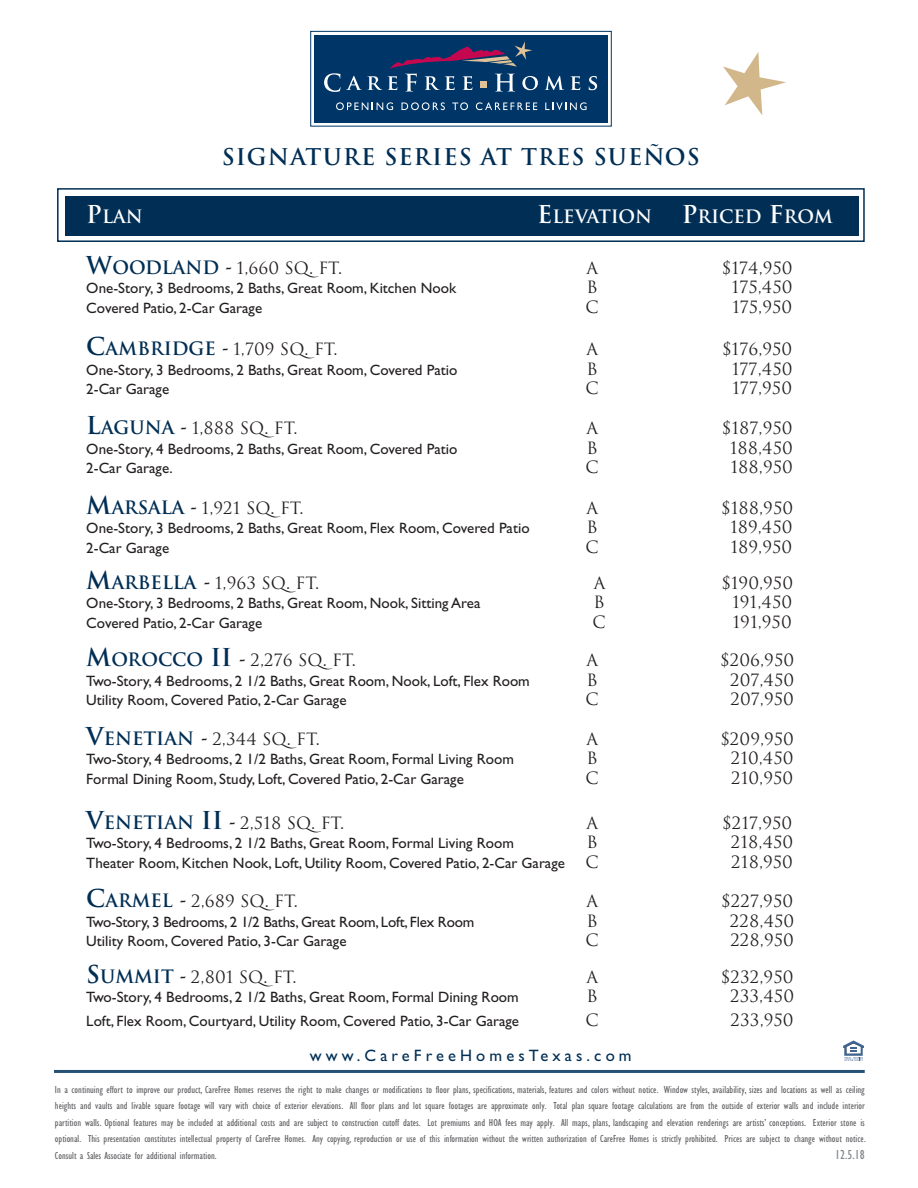
<style>
.page{position:relative;width:918px;height:1188px;background:#fff}
.page>*{position:absolute;margin:0;border:0;box-sizing:border-box;transform-origin:0 0}
.t1{font:700 22.5px "Trajan";letter-spacing:.05em;color:#002e54}
.t2{font:700 18px "Trajan";color:#fff}
.t3{font:16.5px "Trajan";color:#231f20}
.t4{font:16.5px "Gill Sans";letter-spacing:.25em;color:#002e54}
.t5{font:15px "Gill Sans";color:#231f20}
.t6{font:condensed 13.5px "Gill Sans";color:#83878b}
.t7{font:condensed 10.5px/16.5px "Gill Sans";color:#636366;text-align:justify}
.s1{font-size:24px}
.s2{font-weight:700;font-size:24px;color:#002e54}
.s3{font-weight:700;font-size:18px;color:#002e54}
.s4{font-family:"Post Mediaeval";font-weight:500;font-size:22.5px}
.s5{font-family:"Trajan";font-size:16.5px}
</style>
<div class="page">
<div style="left:65px;top:196px;width:794px;height:39px;background:#002e54"></div>
<svg style="left:723px;top:52px;width:63px;height:63px"></svg>
<div style="left:57px;top:188px;width:808px;height:54px;border:2px solid #002e54"></div>
<div style="left:314px;top:35px;width:294px;height:87px;background:#003667"></div>
<div style="left:310px;top:31px;width:302px;height:96px;border:1px solid #003667"></div>
<svg style="left:336px;top:102px;width:57px;height:8px"></svg>
<svg style="left:402px;top:102px;width:43px;height:8px"></svg>
<svg style="left:452px;top:102px;width:16px;height:8px"></svg>
<svg style="left:476px;top:102px;width:61px;height:8px"></svg>
<svg style="left:545px;top:102px;width:42px;height:8px"></svg>
<svg style="left:324px;top:41px;width:214px;height:51px"></svg>
<svg style="left:545px;top:76px;width:19px;height:14px"></svg>
<svg style="left:570px;top:76px;width:10px;height:14px"></svg>
<svg style="left:589px;top:76px;width:8px;height:14px"></svg>
<hr style="left:54px;top:1070px;width:811px;height:3px;background:#265074">
<svg style="left:843px;top:1040px;width:21px;height:21px"></svg>
<h1 class="t1" style="left:222px;top:144px;width:480px">SIGNATURE SERIES AT TRES SUEÑOS</h1>
<h2 class="t2" style="left:86px;top:206px;width:58px"><span class="s1">P</span>LAN</h2>
<h2 class="t2" style="left:537px;top:206px;width:297px"><span class="s1">E</span>LEVATION <span class="s1">P</span>RICED <span class="s1">F</span>ROM</h2>
<h3 class="t3" style="left:86px;top:258px;width:257px"><span class="s2">W</span><span class="s3">OODLAND</span> <span class="s4">-</span> 1,660 SQ. FT.</h3>
<h3 class="t3" style="left:586px;top:258px;width:13px">A</h3>
<h3 class="t3" style="left:722px;top:258px;width:72px">$174,950</h3>
<h3 class="t5" style="left:86px;top:283px;width:372px">One-Story, 3 Bedrooms, 2 Baths, Great Room, Kitchen Nook</h3>
<h3 class="t3" style="left:587px;top:278px;width:13px">B</h3>
<h3 class="t3" style="left:732px;top:278px;width:62px">175,450</h3>
<h3 class="t5" style="left:86px;top:302px;width:177px">Covered Patio, 2-Car Garage</h3>
<h3 class="t3" style="left:586px;top:297px;width:15px">C</h3>
<h3 class="t3" style="left:732px;top:297px;width:62px">175,950</h3>
<h3 class="t3" style="left:86px;top:340px;width:253px"><span class="s2">C</span><span class="s3">AMBRIDGE</span> <span class="s4">-</span> 1,709 SQ. FT.</h3>
<h3 class="t3" style="left:586px;top:340px;width:13px">A</h3>
<h3 class="t3" style="left:722px;top:340px;width:71px">$176,950</h3>
<h3 class="t5" style="left:86px;top:364px;width:372px">One-Story, 3 Bedrooms, 2 Baths, Great Room, Covered Patio</h3>
<h3 class="t3" style="left:587px;top:360px;width:13px">B</h3>
<h3 class="t3" style="left:732px;top:360px;width:62px">177,450</h3>
<h3 class="t5" style="left:86px;top:384px;width:84px">2-Car Garage</h3>
<h3 class="t3" style="left:586px;top:379px;width:15px">C</h3>
<h3 class="t3" style="left:732px;top:379px;width:61px">177,950</h3>
<h3 class="t3" style="left:86px;top:419px;width:213px"><span class="s2">L</span><span class="s3">AGUNA</span> <span class="s4">-</span> 1,888 SQ. FT.</h3>
<h3 class="t3" style="left:586px;top:419px;width:13px">A</h3>
<h3 class="t3" style="left:722px;top:419px;width:72px">$187,950</h3>
<h3 class="t5" style="left:86px;top:443px;width:372px">One-Story, 4 Bedrooms, 2 Baths, Great Room, Covered Patio</h3>
<h3 class="t3" style="left:587px;top:438px;width:13px">B</h3>
<h3 class="t3" style="left:730px;top:438px;width:65px">188,450</h3>
<h3 class="t5" style="left:86px;top:462px;width:88px">2-Car Garage.</h3>
<h3 class="t3" style="left:586px;top:458px;width:15px">C</h3>
<h3 class="t3" style="left:731px;top:458px;width:64px">188,950</h3>
<h3 class="t3" style="left:86px;top:499px;width:219px"><span class="s2">M</span><span class="s3">ARSALA</span> <span class="s4">-</span> 1,921 SQ. FT.</h3>
<h3 class="t3" style="left:586px;top:499px;width:13px">A</h3>
<h3 class="t3" style="left:722px;top:499px;width:73px">$188,950</h3>
<h3 class="t5" style="left:86px;top:523px;width:445px">One-Story, 3 Bedrooms, 2 Baths, Great Room, Flex Room, Covered Patio</h3>
<h3 class="t3" style="left:587px;top:518px;width:13px">B</h3>
<h3 class="t3" style="left:730px;top:518px;width:64px">189,450</h3>
<h3 class="t5" style="left:86px;top:542px;width:84px">2-Car Garage</h3>
<h3 class="t3" style="left:586px;top:538px;width:15px">C</h3>
<h3 class="t3" style="left:730px;top:538px;width:63px">189,950</h3>
<h3 class="t3" style="left:86px;top:574px;width:234px"><span class="s2">M</span><span class="s3">ARBELLA</span> <span class="s4">-</span> 1,963 SQ. FT.</h3>
<h3 class="t3" style="left:594px;top:574px;width:13px">A</h3>
<h3 class="t3" style="left:722px;top:574px;width:73px">$190,950</h3>
<h3 class="t5" style="left:86px;top:598px;width:396px">One-Story, 3 Bedrooms, 2 Baths, Great Room, Nook, Sitting Area</h3>
<h3 class="t3" style="left:594px;top:593px;width:13px">B</h3>
<h3 class="t3" style="left:732px;top:593px;width:62px">191,450</h3>
<h3 class="t5" style="left:86px;top:617px;width:177px">Covered Patio, 2-Car Garage</h3>
<h3 class="t3" style="left:593px;top:613px;width:15px">C</h3>
<h3 class="t3" style="left:733px;top:613px;width:61px">191,950</h3>
<h3 class="t3" style="left:86px;top:651px;width:271px"><span class="s2">M</span><span class="s3">OROCCO</span> <span class="s2">II</span> <span class="s4">-</span> 2,276 SQ. FT.</h3>
<h3 class="t3" style="left:586px;top:651px;width:13px">A</h3>
<h3 class="t3" style="left:721px;top:651px;width:75px">$206,950</h3>
<h3 class="t5" style="left:86px;top:675px;width:445px">Two-Story, 4 Bedrooms, 2 1/2 Baths, Great Room, Nook, Loft, Flex Room</h3>
<h3 class="t3" style="left:587px;top:670px;width:13px">B</h3>
<h3 class="t3" style="left:730px;top:670px;width:66px">207,450</h3>
<h3 class="t5" style="left:86px;top:694px;width:262px">Utility Room, Covered Patio, 2-Car Garage</h3>
<h3 class="t3" style="left:586px;top:690px;width:15px">C</h3>
<h3 class="t3" style="left:730px;top:690px;width:65px">207,950</h3>
<h3 class="t3" style="left:86px;top:729px;width:235px"><span class="s2">V</span><span class="s3">ENETIAN</span> <span class="s4">-</span> 2,344 SQ. FT.</h3>
<h3 class="t3" style="left:586px;top:729px;width:13px">A</h3>
<h3 class="t3" style="left:721px;top:729px;width:75px">$209,950</h3>
<h3 class="t5" style="left:86px;top:753px;width:429px">Two-Story, 4 Bedrooms, 2 1/2 Baths, Great Room, Formal Living Room</h3>
<h3 class="t3" style="left:587px;top:749px;width:13px">B</h3>
<h3 class="t3" style="left:731px;top:749px;width:64px">210,450</h3>
<h3 class="t5" style="left:86px;top:773px;width:379px">Formal Dining Room, Study, Loft, Covered Patio, 2-Car Garage</h3>
<h3 class="t3" style="left:586px;top:768px;width:15px">C</h3>
<h3 class="t3" style="left:731px;top:768px;width:64px">210,950</h3>
<h3 class="t3" style="left:86px;top:814px;width:260px"><span class="s2">V</span><span class="s3">ENETIAN</span> <span class="s2">II</span> <span class="s4">-</span> 2,518 SQ. FT.</h3>
<h3 class="t3" style="left:586px;top:814px;width:13px">A</h3>
<h3 class="t3" style="left:723px;top:814px;width:71px">$217,950</h3>
<h3 class="t5" style="left:86px;top:838px;width:429px">Two-Story, 4 Bedrooms, 2 1/2 Baths, Great Room, Formal Living Room</h3>
<h3 class="t3" style="left:587px;top:833px;width:13px">B</h3>
<h3 class="t3" style="left:731px;top:833px;width:64px">218,450</h3>
<h3 class="t5" style="left:86px;top:857px;width:514px">Theater Room, Kitchen Nook, Loft, Utility Room, Covered Patio, 2-Car Garage <span class="s5">C</span></h3>
<h3 class="t3" style="left:731px;top:853px;width:63px">218,950</h3>
<h3 class="t3" style="left:86px;top:892px;width:213px"><span class="s2">C</span><span class="s3">ARMEL</span> <span class="s4">-</span> 2,689 SQ. FT.</h3>
<h3 class="t3" style="left:586px;top:892px;width:13px">A</h3>
<h3 class="t3" style="left:722px;top:892px;width:73px">$227,950</h3>
<h3 class="t5" style="left:86px;top:916px;width:390px">Two-Story, 3 Bedrooms, 2 1/2 Baths, Great Room, Loft, Flex Room</h3>
<h3 class="t3" style="left:587px;top:911px;width:13px">B</h3>
<h3 class="t3" style="left:730px;top:911px;width:66px">228,450</h3>
<h3 class="t5" style="left:86px;top:936px;width:262px">Utility Room, Covered Patio, 3-Car Garage</h3>
<h3 class="t3" style="left:586px;top:931px;width:15px">C</h3>
<h3 class="t3" style="left:730px;top:931px;width:65px">228,950</h3>
<h3 class="t3" style="left:86px;top:968px;width:212px"><span class="s2">S</span><span class="s3">UMMIT</span> <span class="s4">-</span> 2,801 SQ. FT.</h3>
<h3 class="t3" style="left:586px;top:968px;width:13px">A</h3>
<h3 class="t3" style="left:721px;top:968px;width:74px">$232,950</h3>
<h3 class="t5" style="left:86px;top:992px;width:434px">Two-Story, 4 Bedrooms, 2 1/2 Baths, Great Room, Formal Dining Room</h3>
<h3 class="t3" style="left:587px;top:987px;width:13px">B</h3>
<h3 class="t3" style="left:730px;top:987px;width:65px">233,450</h3>
<h3 class="t5" style="left:86px;top:1016px;width:434px">Loft, Flex Room, Courtyard, Utility Room, Covered Patio, 3-Car Garage</h3>
<h3 class="t3" style="left:586px;top:1011px;width:15px">C</h3>
<h3 class="t3" style="left:731px;top:1011px;width:65px">233,950</h3>
<h3 class="t4" style="left:310px;top:1049px;width:323px">www.CareFreeHomesTexas.com</h3>
<p class="t7" style="left:55px;top:1082px;width:812px">In a continuing effort to improve our product, CareFree Homes reserves the right to make changes or modifications to floor plans, specifications, materials, features and colors without notice. Window styles, availability, sizes and locations as well as ceiling heights and vaults and livable square footage will vary with choice of exterior elevations. All floor plans and lot square footages are approximate only. Total plan square footage calculations are from the outside of exterior walls and include interior partition walls. Optional features may be included at additional costs and are subject to construction cutoff dates. Lot premiums and HOA fees may apply. All maps, plans, landscaping and elevation renderings are artists’ conceptions. Exterior stone is optional. This presentation constitutes intellectual property of CareFree Homes. Any copying, reproduction or use of this information without the written authorization of CareFree Homes is strictly prohibited. Prices are subject to change without notice.<br>Consult a Sales Associate for additional information.</p>
<p class="t6" style="left:835px;top:1149px;width:31px">12.5.18</p>
</div>
